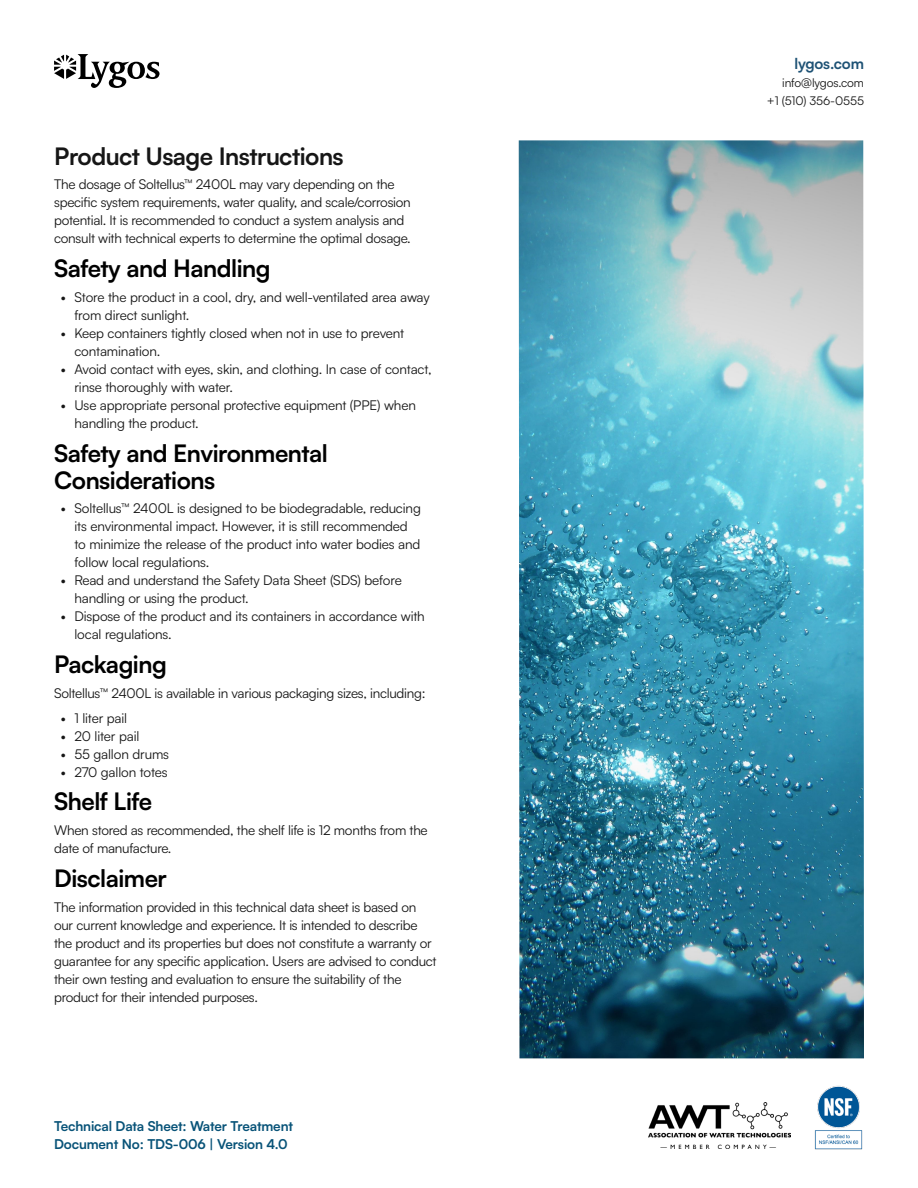
<style>
.page{position:relative;width:918px;height:1188px;background:#fff}
.page>*{position:absolute;margin:0;border:0;box-sizing:border-box;transform-origin:0 0}
.t1{font:700 24px/27px "Satoshi";letter-spacing:-.02em;color:#000}
.t2{font:700 24px "Satoshi";letter-spacing:-.02em;color:#161616}
.t3{font:700 15px "Satoshi";letter-spacing:-.01em;color:#1e5275}
.t4{font:13.5px/18px "Satoshi";letter-spacing:-.02em;color:#161616}
.t5{font:700 13.5px/18px "Satoshi";letter-spacing:-.01em;color:#085378}
.t6{font:12px/18px "Satoshi";letter-spacing:-.01em;color:#161616;text-align:right}
</style>
<div class="page">
<svg style="left:54px;top:54px;width:106px;height:34px"></svg>
<img style="left:519px;top:140px;width:345px;height:918px">
<img style="left:649px;top:1103px;width:142px;height:46px">
<img style="left:814px;top:1085px;width:49px;height:65px">
<h2 class="t2" style="left:54px;top:138px;width:291px">Product Usage Instructions</h2>
<h2 class="t4" style="left:54px;top:175px;width:358px">The dosage of Soltellus™ 2400L may vary depending on the specific system requirements, water quality, and scale/corrosion potential. It is recommended to conduct a system analysis and consult with technical experts to determine the optimal dosage.</h2>
<h2 class="t1" style="left:54px;top:253px;width:218px">Safety and Handling</h2>
<p class="t4" style="left:74px;top:287px;width:357px;text-indent:-14px">• Store the product in a cool, dry, and well-ventilated area away from direct sunlight.</p>
<p class="t4" style="left:74px;top:323px;width:331px;text-indent:-14px">• Keep containers tightly closed when not in use to prevent contamination.</p>
<p class="t4" style="left:74px;top:359px;width:359px;text-indent:-14px">• Avoid contact with eyes, skin, and clothing. In case of contact, rinse thoroughly with water.</p>
<p class="t4" style="left:74px;top:395px;width:343px;text-indent:-14px">• Use appropriate personal protective equipment (PPE) when handling the product.</p>
<h2 class="t1" style="left:54px;top:438px;width:275px">Safety and Environmental<br>Considerations</h2>
<p class="t4" style="left:74px;top:499px;width:348px;text-indent:-14px">• Soltellus™ 2400L is designed to be biodegradable, reducing its environmental impact. However, it is still recommended to minimize the release of the product into water bodies and follow local regulations.</p>
<p class="t4" style="left:74px;top:571px;width:329px;text-indent:-14px">• Read and understand the Safety Data Sheet (SDS) before handling or using the product.</p>
<p class="t4" style="left:74px;top:607px;width:352px;text-indent:-14px">• Dispose of the product and its containers in accordance with local regulations.</p>
<h2 class="t1" style="left:54px;top:649px;width:114px">Packaging</h2>
<h2 class="t4" style="left:54px;top:683px;width:373px">Soltellus™ 2400L is available in various packaging sizes, including:</h2>
<p class="t4" style="left:61px;top:708px;width:68px">• 1 liter pail</p>
<p class="t4" style="left:61px;top:726px;width:80px">• 20 liter pail</p>
<p class="t4" style="left:61px;top:744px;width:110px">• 55 gallon drums</p>
<p class="t4" style="left:61px;top:762px;width:108px">• 270 gallon totes</p>
<h2 class="t1" style="left:54px;top:787px;width:100px">Shelf Life</h2>
<h2 class="t4" style="left:54px;top:821px;width:375px">When stored as recommended, the shelf life is 12 months from the date of manufacture.</h2>
<h2 class="t1" style="left:54px;top:863px;width:114px">Disclaimer</h2>
<h2 class="t4" style="left:54px;top:897px;width:384px">The information provided in this technical data sheet is based on our current knowledge and experience. It is intended to describe the product and its properties but does not constitute a warranty or guarantee for any specific application. Users are advised to conduct their own testing and evaluation to ensure the suitability of the product for their intended purposes.</h2>
<p class="t5" style="left:54px;top:1116px;width:241px">Technical Data Sheet: Water Treatment<br>Document No: TDS-006 | Version 4.0</p>
<p class="t3" style="left:794px;top:53px;width:71px">lygos.com</p>
<p class="t6" style="left:767px;top:73px;width:99px">info@lygos.com<br>+1 (510) 356-0555</p>
</div>
